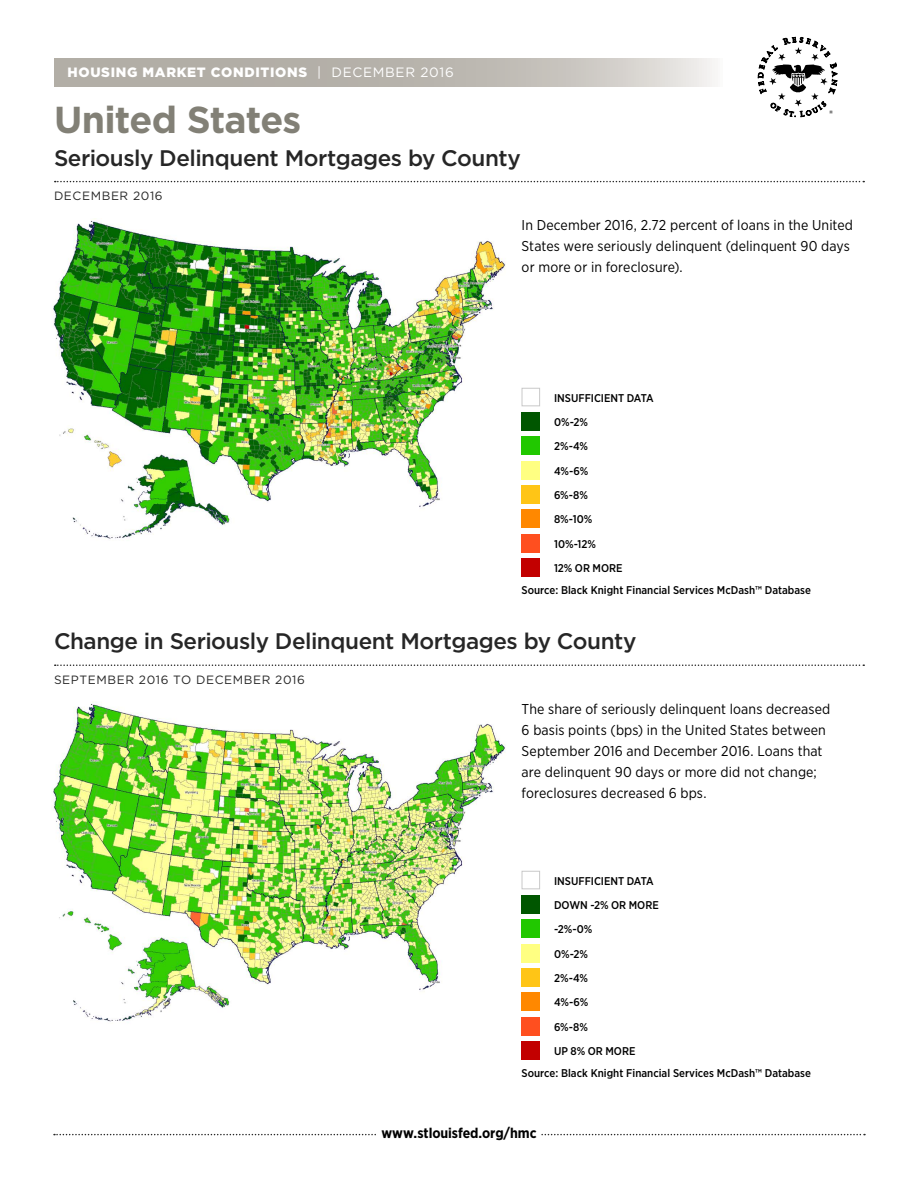
<style>
.page{position:relative;width:918px;height:1188px;background:#fff}
.page>*{position:absolute;margin:0;border:0;box-sizing:border-box;transform-origin:0 0}
.t1{font:700 37.5px "Gotham";letter-spacing:-.025em;color:#828076}
.t2{font:500 22.5px "Gotham";letter-spacing:-.02em;color:#262626}
.Figure_analysis_text{font:14.25px/21px "Gotham Narrow";letter-spacing:.01em;color:#000}
.Figure_analysis_text-2{font:700 14.25px "Gotham Narrow";letter-spacing:-.005em;color:#000}
.t3{font:900 13.5px "Gotham";letter-spacing:.05em;color:#fff}
.t4{font:12px "Gotham";letter-spacing:.05em;color:#262626}
.Figure_analysis_text-3{font:500 11.25px "Gotham Narrow";letter-spacing:.005em;color:#000}
.Figure_notes_and_sou{font:500 11.25px "Gotham Narrow";color:#000}
.s1{font-weight:400}
</style>
<div class="page">
<img style="left:52px;top:220px;width:454px;height:319px">
<img style="left:51px;top:701px;width:455px;height:321px">
<div style="left:522px;top:388px;width:18px;height:18px;border:1px solid #c9c9c9"></div>
<div style="left:522px;top:412px;width:18px;height:19px;background:#005600"></div>
<div style="left:522px;top:437px;width:18px;height:18px;background:#21c800"></div>
<div style="left:522px;top:461px;width:18px;height:18px;background:#ffff82"></div>
<div style="left:522px;top:485px;width:18px;height:19px;background:#ffc516"></div>
<div style="left:522px;top:510px;width:18px;height:18px;background:#f80"></div>
<div style="left:522px;top:534px;width:18px;height:18px;background:#ff4f1f"></div>
<div style="left:522px;top:558px;width:18px;height:19px;background:#c20000"></div>
<div style="left:522px;top:871px;width:18px;height:18px;border:1px solid #c9c9c9"></div>
<div style="left:522px;top:895px;width:18px;height:19px;background:#005600"></div>
<div style="left:522px;top:920px;width:18px;height:18px;background:#21c800"></div>
<div style="left:522px;top:944px;width:18px;height:18px;background:#ffff82"></div>
<div style="left:522px;top:968px;width:18px;height:19px;background:#ffc516"></div>
<div style="left:522px;top:993px;width:18px;height:18px;background:#f80"></div>
<div style="left:522px;top:1017px;width:18px;height:18px;background:#ff4f1f"></div>
<div style="left:522px;top:1041px;width:18px;height:19px;background:#c20000"></div>
<svg style="left:55px;top:181px;width:809px;height:1px"></svg>
<svg style="left:55px;top:664px;width:809px;height:2px"></svg>
<svg style="left:54px;top:1134px;width:811px;height:1px"></svg>
<svg style="left:54px;top:58px;width:661px;height:28px;background:#bebbb4"></svg>
<svg style="left:758px;top:36px;width:79px;height:81px"></svg>
<div style="left:377px;top:1127px;width:164px;height:11px;background:#fff"></div>
<p class="t3" style="left:68px;top:63px;width:388px">HOUSING MARKET CONDITIONS <span class="s1">| DECEMBER 2016</span></p>
<h1 class="t1" style="left:54px;top:95px;width:249px">United States</h1>
<h2 class="t2" style="left:54px;top:143px;width:468px">Seriously Delinquent Mortgages by County</h2>
<p class="t4" style="left:54px;top:189px;width:110px">DECEMBER 2016</p>
<p class="Figure_analysis_text" style="left:522px;top:215px;width:333px">In December 2016, 2.72 percent of loans in the United<br>States were seriously delinquent (delinquent 90 days or more or in foreclosure).</p>
<p class="Figure_analysis_text-3" style="left:554px;top:390px;width:101px">INSUFFICIENT DATA</p>
<p class="Figure_analysis_text-3" style="left:554px;top:415px;width:35px">0%-2%</p>
<p class="Figure_analysis_text-3" style="left:554px;top:439px;width:36px">2%-4%</p>
<p class="Figure_analysis_text-3" style="left:554px;top:464px;width:36px">4%-6%</p>
<p class="Figure_analysis_text-3" style="left:554px;top:488px;width:36px">6%-8%</p>
<p class="Figure_analysis_text-3" style="left:554px;top:512px;width:40px">8%-10%</p>
<p class="Figure_analysis_text-3" style="left:554px;top:537px;width:44px">10%-12%</p>
<p class="Figure_analysis_text-3" style="left:554px;top:561px;width:70px">12% OR MORE</p>
<p class="Figure_notes_and_sou" style="left:522px;top:583px;width:291px">Source: Black Knight Financial Services McDash™ Database</p>
<h2 class="t2" style="left:54px;top:627px;width:584px">Change in Seriously Delinquent Mortgages by County</h2>
<p class="t4" style="left:54px;top:672px;width:252px">SEPTEMBER 2016 TO DECEMBER 2016</p>
<p class="Figure_analysis_text" style="left:522px;top:699px;width:310px">The share of seriously delinquent loans decreased 6 basis points (bps) in the United States between September 2016 and December 2016. Loans that are delinquent 90 days or more did not change; foreclosures decreased 6 bps.</p>
<p class="Figure_analysis_text-3" style="left:554px;top:873px;width:101px">INSUFFICIENT DATA</p>
<p class="Figure_analysis_text-3" style="left:554px;top:898px;width:106px">DOWN -2% OR MORE</p>
<p class="Figure_analysis_text-3" style="left:554px;top:922px;width:40px">-2%-0%</p>
<p class="Figure_analysis_text-3" style="left:554px;top:947px;width:35px">0%-2%</p>
<p class="Figure_analysis_text-3" style="left:554px;top:971px;width:36px">2%-4%</p>
<p class="Figure_analysis_text-3" style="left:554px;top:995px;width:36px">4%-6%</p>
<p class="Figure_analysis_text-3" style="left:554px;top:1020px;width:36px">6%-8%</p>
<p class="Figure_analysis_text-3" style="left:554px;top:1044px;width:83px">UP 8% OR MORE</p>
<p class="Figure_notes_and_sou" style="left:522px;top:1066px;width:291px">Source: Black Knight Financial Services McDash™ Database</p>
<p class="Figure_analysis_text-2" style="left:381px;top:1124px;width:157px">www.stlouisfed.org/hmc</p>
</div>
